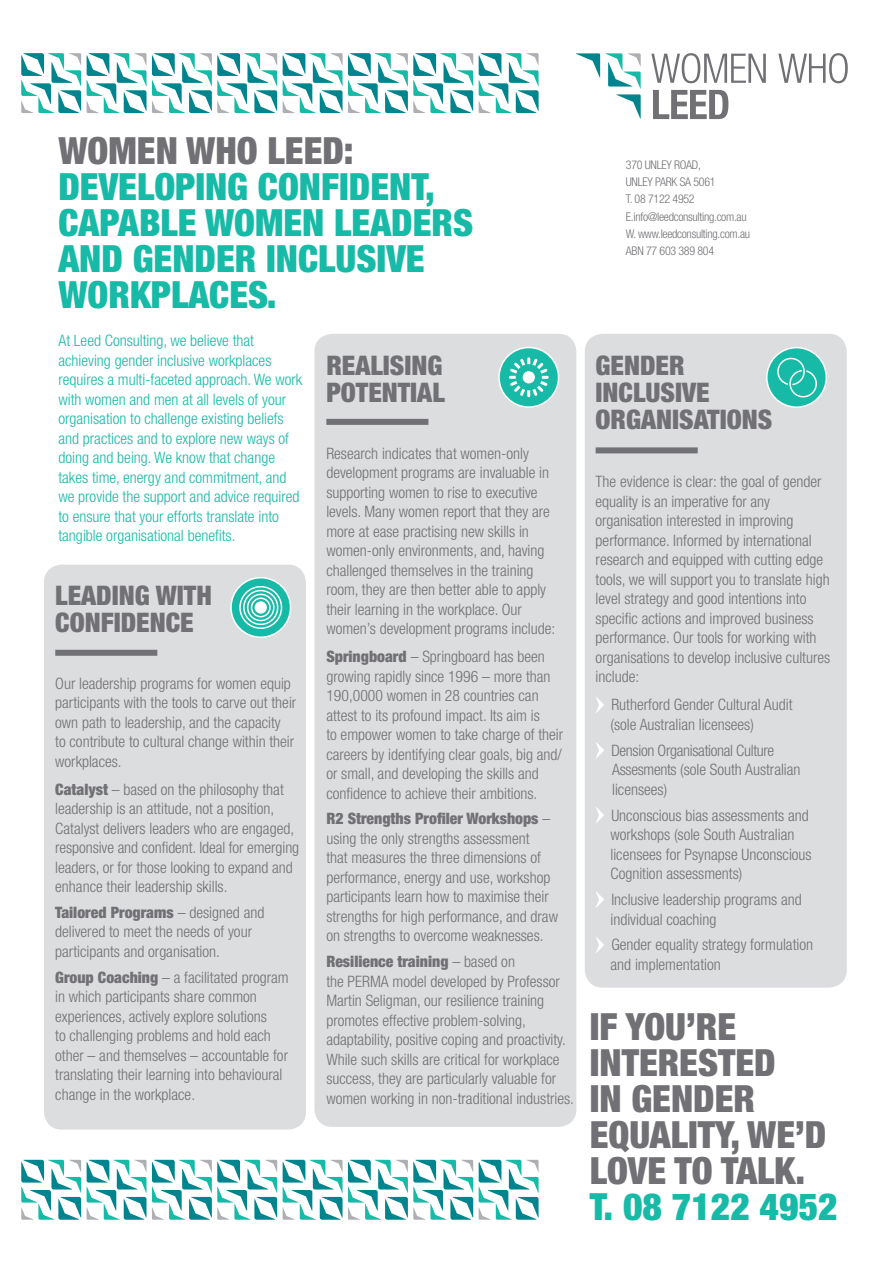
<style>
.page{position:relative;width:893px;height:1263px;background:#fff}
.page>*{position:absolute;margin:0;border:0;box-sizing:border-box;transform-origin:0 0}
.t1{font:900 condensed 37.5px/36px "Helvetica Neue LT";color:#17baa6}
.t2{font:900 condensed 37.5px/36px "Helvetica Neue LT";color:#717074}
.t3{font:900 condensed 27px/27px "Helvetica Neue LT";color:#717074}
.t4{font:300 condensed 15.75px/19.5px "Helvetica Neue LT";color:#717074}
.t5{font:300 condensed 15.75px/19.5px "Helvetica Neue LT";color:#17baa6}
.t6{font:300 condensed 15.75px/19.5px "Helvetica Neue LT";letter-spacing:-.02em;color:#717074}
.t7{font:300 condensed 12px/17.2px "Helvetica Neue LT";letter-spacing:-.025em;color:#717074}
.s1{font-weight:900}
</style>
<div class="page">
<div style="left:44px;top:565px;width:262px;height:564px;background:#dcdddf;border-radius:18px"></div>
<div style="left:314px;top:334px;width:262px;height:793px;background:#dcdddf;border-radius:18px"></div>
<div style="left:585px;top:334px;width:262px;height:654px;background:#dcdddf;border-radius:18px"></div>
<svg style="left:596px;top:697px;width:8px;height:16px"></svg>
<svg style="left:596px;top:742px;width:8px;height:16px"></svg>
<svg style="left:596px;top:807px;width:8px;height:16px"></svg>
<svg style="left:596px;top:891px;width:8px;height:17px"></svg>
<svg style="left:596px;top:937px;width:8px;height:16px"></svg>
<div style="left:55px;top:650px;width:102px;height:6px;background:#717074"></div>
<div style="left:326px;top:419px;width:102px;height:6px;background:#717074"></div>
<div style="left:596px;top:447px;width:102px;height:6px;background:#717074"></div>
<svg style="left:21px;top:53px;width:60px;height:60px"></svg>
<svg style="left:87px;top:53px;width:190px;height:60px"></svg>
<svg style="left:283px;top:53px;width:190px;height:60px"></svg>
<svg style="left:479px;top:53px;width:60px;height:60px"></svg>
<svg style="left:21px;top:1160px;width:60px;height:60px"></svg>
<svg style="left:87px;top:1160px;width:190px;height:60px"></svg>
<svg style="left:283px;top:1160px;width:190px;height:60px"></svg>
<svg style="left:479px;top:1160px;width:60px;height:60px"></svg>
<svg style="left:576px;top:53px;width:65px;height:66px"></svg>
<svg style="left:651px;top:53px;width:115px;height:30px"></svg>
<svg style="left:778px;top:53px;width:70px;height:30px"></svg>
<svg style="left:653px;top:90px;width:75px;height:29px"></svg>
<svg style="left:231px;top:578px;width:60px;height:59px"></svg>
<div style="left:230px;top:577px;width:61px;height:61px;border:2px solid #fff;border-radius:50%"></div>
<svg style="left:238px;top:585px;width:45px;height:45px;background:#60cfc1"></svg>
<div style="left:255px;top:602px;width:11px;height:11px;background:#fff;border-radius:50%"></div>
<div style="left:255px;top:601px;width:12px;height:13px;border:2px solid #fff;border-radius:50%"></div>
<div style="left:767px;top:348px;width:59px;height:59px;background:#17baa6;border-radius:50%"></div>
<div style="left:766px;top:347px;width:61px;height:61px;border:2px solid #fff;border-radius:50%"></div>
<svg style="left:777px;top:358px;width:40px;height:39px"></svg>
<div style="left:499px;top:347px;width:59px;height:60px;background:#17baa6;border-radius:50%"></div>
<div style="left:498px;top:347px;width:61px;height:61px;border:2px solid #fff;border-radius:50%"></div>
<svg style="left:507px;top:356px;width:43px;height:43px"></svg>
<div style="left:516px;top:364px;width:26px;height:26px;background:#17baa6;border-radius:50%"></div>
<div style="left:523px;top:372px;width:11px;height:11px;background:#fff;border-radius:50%"></div>
<div style="left:523px;top:371px;width:12px;height:12px;border:2px solid #fff;border-radius:50%"></div>
<h1 class="t2" style="left:58px;top:132px;width:297px">WOMEN WHO LEED:</h1>
<h1 class="t1" style="left:58px;top:168px;width:416px">DEVELOPING CONFIDENT,<br>CAPABLE WOMEN LEADERS<br>AND GENDER INCLUSIVE<br>WORKPLACES.</h1>
<p class="t7" style="left:626px;top:156px;width:126px">370 UNLEY ROAD,<br>UNLEY PARK SA 5061<br>T. 08 7122 4952<br>E.info@leedconsulting.com.au<br>W. www.leedconsulting.com.au<br>ABN 77 603 389 804</p>
<p class="t5" style="left:58px;top:331px;width:245px">At Leed Consulting, we believe that achieving gender inclusive workplaces requires a multi-faceted approach. We work with women and men at all levels of your organisation to challenge existing beliefs and practices and to explore new ways of doing and being. We know that change takes time, energy and commitment, and we provide the support and advice required to ensure that your efforts translate into tangible organisational benefits.</p>
<h2 class="t3" style="left:55px;top:581px;width:158px">LEADING WITH<br>CONFIDENCE</h2>
<p class="t4" style="left:55px;top:673px;width:243px">Our leadership programs for women equip participants with the tools to carve out their own path to leadership, and the capacity<br>to contribute to cultural change within their workplaces.</p>
<p class="t4" style="left:55px;top:779px;width:245px"><span class="s1">Catalyst</span> – based on the philosophy that leadership is an attitude, not a position, Catalyst delivers leaders who are engaged, responsive and confident. Ideal for emerging leaders, or for those looking to expand and enhance their leadership skills.</p>
<p class="t4" style="left:55px;top:902px;width:211px"><span class="s1">Tailored Programs</span> – designed and delivered to meet the needs of your participants and organisation.</p>
<p class="t4" style="left:55px;top:967px;width:235px"><span class="s1">Group Coaching</span> – a facilitated program in which participants share common experiences, actively explore solutions<br>to challenging problems and hold each other – and themselves – accountable for translating their learning into behavioural change in the workplace.</p>
<h2 class="t3" style="left:326px;top:351px;width:120px">REALISING<br>POTENTIAL</h2>
<h2 class="t3" style="left:596px;top:351px;width:178px">GENDER<br>INCLUSIVE<br>ORGANISATIONS</h2>
<p class="t4" style="left:326px;top:443px;width:230px">Research indicates that women-only development programs are invaluable in supporting women to rise to executive levels. Many women report that they are more at ease practising new skills in women-only environments, and, having challenged themselves in the training room, they are then better able to apply their learning in the workplace. Our women’s development programs include:</p>
<p class="t4" style="left:326px;top:647px;width:238px"><span class="s1">Springboard</span> – Springboard has been growing rapidly since 1996 – more than 190,0000 women in 28 countries can attest to its profound impact. Its aim is<br>to empower women to take charge of their careers by identifying clear goals, big and/ or small, and developing the skills and confidence to achieve their ambitions.</p>
<p class="t4" style="left:326px;top:809px;width:233px"><span class="s1">R2 Strengths Profiler Workshops</span> – using the only strengths assessment<br>that measures the three dimensions of performance, energy and use, workshop participants learn how to maximise their strengths for high performance, and draw on strengths to overcome weaknesses.</p>
<p class="t4" style="left:326px;top:952px;width:249px"><span class="s1">Resilience training</span> – based on<br>the PERMA model developed by Professor Martin Seligman, our resilience training promotes effective problem-solving, adaptability, positive coping and proactivity.<br>While such skills are critical for workplace success, they are particularly valuable for women working in non-traditional industries.</p>
<p class="t4" style="left:596px;top:472px;width:236px">The evidence is clear: the goal of gender equality is an imperative for any organisation interested in improving performance. Informed by international research and equipped with cutting edge tools, we will support you to translate high level strategy and good intentions into specific actions and improved business performance. Our tools for working with organisations to develop inclusive cultures include:</p>
<p class="t4" style="left:610px;top:695px;width:183px">Rutherford Gender Cultural Audit (sole Australian licensees)</p>
<p class="t6" style="left:611px;top:740px;width:191px">Dension Organisational Culture<br>Assesments (sole South Australian licensees)</p>
<p class="t4" style="left:610px;top:805px;width:203px">Unconscious bias assessments and workshops (sole South Australian licensees for Psynapse Unconscious<br>Cognition assessments)</p>
<p class="t4" style="left:610px;top:890px;width:193px">Inclusive leadership programs and individual coaching</p>
<p class="t4" style="left:610px;top:935px;width:204px">Gender equality strategy formulation and implementation</p>
<h1 class="t2" style="left:590px;top:1008px;width:238px">IF YOU’RE<br>INTERESTED<br>IN GENDER<br>EQUALITY, WE’D<br>LOVE TO TALK.</h1>
<h1 class="t1" style="left:590px;top:1188px;width:249px">T. 08 7122 4952</h1>
</div>
